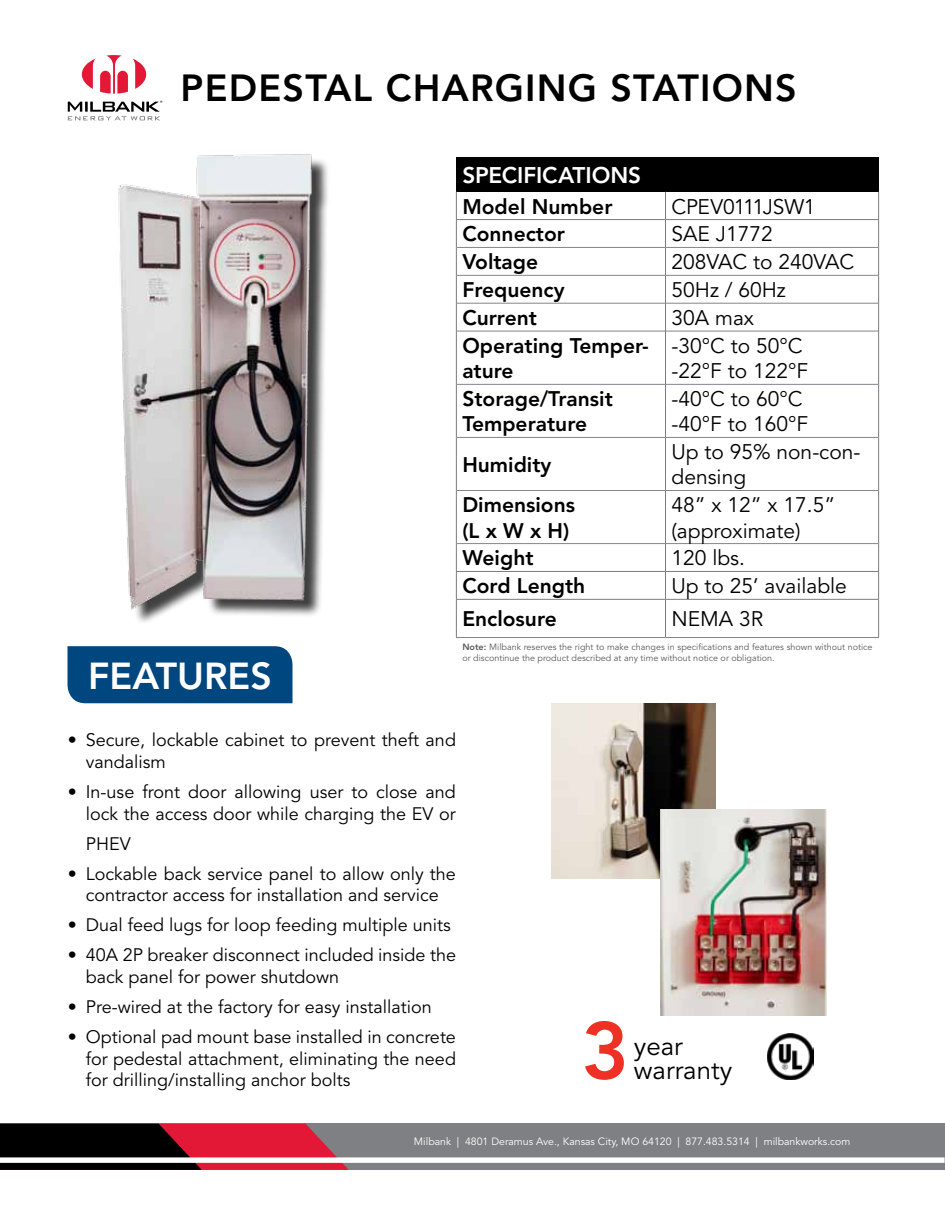
<style>
.page{position:relative;width:945px;height:1215px;background:#fff}
.page>*{position:absolute;margin:0;border:0;box-sizing:border-box;transform-origin:0 0}
.t1{font:800 80.4px "Avenir LT Std";color:#ee3124}
.t2{font:800 37.5px "Avenir LT Std";letter-spacing:.03em;color:#000}
.t3{font:800 37.2px "Avenir LT Std";color:#fff}
.t4{font:25.95px/24.2px "Avenir LT Std";color:#000}
.t5{font:800 22.5px "Avenir LT Std";letter-spacing:-.005em;color:#fff}
.t6{font:21px/25.2px "Avenir LT Std";color:#000}
.t7{font:800 21px/25.2px "Avenir LT Std";color:#000}
.t8{font:21px "Avenir LT Std";letter-spacing:-.02em;color:#000}
.t9{font:18px/21.6px "Avenir LT Std";color:#000}
.t10{font:10.5px "Avenir LT Std";color:#fff}
.t11{font:9px/10.8px "Avenir LT Std";color:#58595b}
.s1{font-weight:800}
</style>
<div class="page">
<div style="left:0;top:1124px;width:945px;height:46px;background:#7e8083"></div>
<svg style="left:0;top:1124px;width:349px;height:46px;background:#681220"></svg>
<div style="left:0;top:1157px;width:945px;height:6px;background:#fff"></div>
<svg style="left:82px;top:55px;width:64px;height:39px"></svg>
<svg style="left:68px;top:101px;width:94px;height:19px"></svg>
<div style="left:456px;top:158px;width:423px;height:34px;background:#000"></div>
<hr style="left:457px;top:247px;width:208px;height:1px;background:#84868c">
<hr style="left:666px;top:247px;width:212px;height:1px;background:#84868c">
<hr style="left:457px;top:275px;width:208px;height:1px;background:#84868c">
<hr style="left:666px;top:275px;width:212px;height:1px;background:#84868c">
<hr style="left:457px;top:303px;width:208px;height:1px;background:#84868c">
<hr style="left:666px;top:303px;width:212px;height:1px;background:#84868c">
<hr style="left:457px;top:331px;width:208px;height:1px;background:#84868c">
<hr style="left:666px;top:331px;width:212px;height:1px;background:#84868c">
<hr style="left:457px;top:384px;width:208px;height:1px;background:#84868c">
<hr style="left:666px;top:384px;width:212px;height:1px;background:#84868c">
<hr style="left:457px;top:437px;width:208px;height:1px;background:#84868c">
<hr style="left:666px;top:437px;width:212px;height:1px;background:#84868c">
<hr style="left:457px;top:490px;width:208px;height:1px;background:#84868c">
<hr style="left:666px;top:490px;width:212px;height:1px;background:#84868c">
<hr style="left:457px;top:543px;width:208px;height:1px;background:#84868c">
<hr style="left:666px;top:543px;width:212px;height:1px;background:#84868c">
<hr style="left:456px;top:219px;width:210px;height:1px;background:#7a7c7f">
<hr style="left:666px;top:219px;width:213px;height:1px;background:#7a7c7f">
<svg style="left:456px;top:192px;width:1px;height:139px"></svg>
<svg style="left:665px;top:192px;width:1px;height:139px"></svg>
<svg style="left:878px;top:192px;width:1px;height:139px"></svg>
<hr style="left:456px;top:331px;width:1px;height:53px;background:#7a7c7f">
<hr style="left:665px;top:331px;width:1px;height:53px;background:#7a7c7f">
<hr style="left:878px;top:331px;width:1px;height:53px;background:#7a7c7f">
<hr style="left:456px;top:384px;width:1px;height:53px;background:#7a7c7f">
<hr style="left:665px;top:384px;width:1px;height:53px;background:#7a7c7f">
<hr style="left:878px;top:384px;width:1px;height:53px;background:#7a7c7f">
<hr style="left:456px;top:437px;width:1px;height:54px;background:#7a7c7f">
<hr style="left:665px;top:437px;width:1px;height:54px;background:#7a7c7f">
<hr style="left:878px;top:437px;width:1px;height:54px;background:#7a7c7f">
<hr style="left:456px;top:491px;width:1px;height:53px;background:#7a7c7f">
<hr style="left:665px;top:491px;width:1px;height:53px;background:#7a7c7f">
<hr style="left:878px;top:491px;width:1px;height:53px;background:#7a7c7f">
<hr style="left:456px;top:571px;width:210px;height:1px;background:#7a7c7f">
<svg style="left:456px;top:544px;width:1px;height:55px"></svg>
<hr style="left:666px;top:571px;width:213px;height:1px;background:#7a7c7f">
<svg style="left:665px;top:544px;width:1px;height:55px"></svg>
<svg style="left:878px;top:544px;width:1px;height:55px"></svg>
<hr style="left:456px;top:599px;width:210px;height:1px;background:#7a7c7f">
<hr style="left:456px;top:600px;width:1px;height:37px;background:#7a7c7f">
<hr style="left:666px;top:599px;width:213px;height:1px;background:#7a7c7f">
<hr style="left:665px;top:600px;width:1px;height:37px;background:#7a7c7f">
<hr style="left:878px;top:600px;width:1px;height:37px;background:#7a7c7f">
<hr style="left:456px;top:637px;width:210px;height:1px;background:#7e8083">
<hr style="left:666px;top:637px;width:213px;height:1px;background:#7e8083">
<div style="left:68px;top:646px;width:224px;height:57px;background:#00467f"></div>
<img style="left:118px;top:154px;width:210px;height:468px">
<img style="left:768px;top:1033px;width:46px;height:46px">
<img style="left:552px;top:703px;width:164px;height:175px">
<img style="left:661px;top:809px;width:165px;height:207px">
<h2 class="t2" style="left:181px;top:66px;width:613px">Pedestal charging Stations</h2>
<h3 class="t3" style="left:88px;top:654px;width:161px">features</h3>
<p class="t5" style="left:462px;top:162px;width:177px">specifications</p>
<p class="t7" style="left:462px;top:194px;width:152px">Model Number</p>
<p class="t8" style="left:672px;top:194px;width:146px">CPEV0111JSW1</p>
<p class="t7" style="left:462px;top:222px;width:104px">Connector</p>
<p class="t6" style="left:672px;top:222px;width:103px">SAE J1772</p>
<p class="t7" style="left:462px;top:249px;width:77px">Voltage</p>
<p class="t6" style="left:672px;top:250px;width:184px">208VAC to 240VAC</p>
<p class="t7" style="left:462px;top:277px;width:104px">Frequency</p>
<p class="t6" style="left:672px;top:278px;width:116px">50Hz / 60Hz</p>
<p class="t7" style="left:462px;top:305px;width:76px">Current</p>
<p class="t6" style="left:672px;top:306px;width:84px">30A max</p>
<p class="t7" style="left:462px;top:333px;width:188px">Operating Temper&shy;ature</p>
<p class="t6" style="left:672px;top:334px;width:138px">-30°C to 50°C -22°F to 122°F</p>
<p class="t7" style="left:462px;top:386px;width:152px">Storage/Transit<br>Temperature</p>
<p class="t6" style="left:672px;top:387px;width:138px">-40°C to 60°C -40°F to 160°F</p>
<p class="t7" style="left:462px;top:452px;width:91px">H umidity</p>
<p class="t6" style="left:672px;top:440px;width:191px">Up to 95% non-con&shy;densing</p>
<p class="t7" style="left:462px;top:492px;width:114px">Dimensions (L x W x H)</p>
<p class="t6" style="left:672px;top:493px;width:165px">48” x 12” x 17.5” (approximate)</p>
<p class="t7" style="left:462px;top:546px;width:73px">Weight</p>
<p class="t6" style="left:672px;top:546px;width:75px">120 lbs.</p>
<p class="t7" style="left:462px;top:573px;width:124px">Cord Length</p>
<p class="t6" style="left:672px;top:574px;width:177px">Up to 25’ available</p>
<p class="t7" style="left:462px;top:606px;width:96px">Enclosure</p>
<p class="t6" style="left:672px;top:607px;width:93px">NEMA 3R</p>
<p class="t11" style="left:462px;top:642px;width:412px"><span class="s1">Note:</span> Milbank reserves the right to make changes in specifications and features shown without notice or discontinue the product described at any time without notice or obligation.</p>
<p class="t9" style="left:86px;top:730px;width:372px;text-indent:-18px">• Secure, lockable cabinet to prevent theft and vandalism</p>
<p class="t9" style="left:68px;top:782px;width:390px;text-align:right">• In-use front door allowing user to close and lock the access door while charging the EV or</p>
<p class="t9" style="left:86px;top:833px;width:46px">PHEV</p>
<p class="t9" style="left:68px;top:863px;width:390px;text-align:center">• Lockable back service panel to allow only the contractor access for installation and service</p>
<p class="t9" style="left:68px;top:915px;width:384px">• Dual feed lugs for loop feeding multiple units</p>
<p class="t9" style="left:86px;top:945px;width:372px;text-indent:-18px">• 40A 2P breaker disconnect included inside the back panel for power shutdown</p>
<p class="t9" style="left:68px;top:996px;width:365px">• Pre-wired at the factory for easy installation</p>
<p class="t9" style="left:86px;top:1026px;width:372px;text-align:justify;text-indent:-18px">• Optional pad mount base installed in concrete for pedestal attachment, eliminating the need for drilling/installing anchor bolts</p>
<h1 class="t1" style="left:581px;top:1003px;width:49px">3</h1>
<h3 class="t4" style="left:634px;top:1034px;width:100px">year warranty</h3>
<p class="t10" style="left:414px;top:1135px;width:438px">Milbank | 4801 Deramus Ave., Kansas City, MO 64120 | 877.483.5314 | milbankworks.com</p>
</div>
